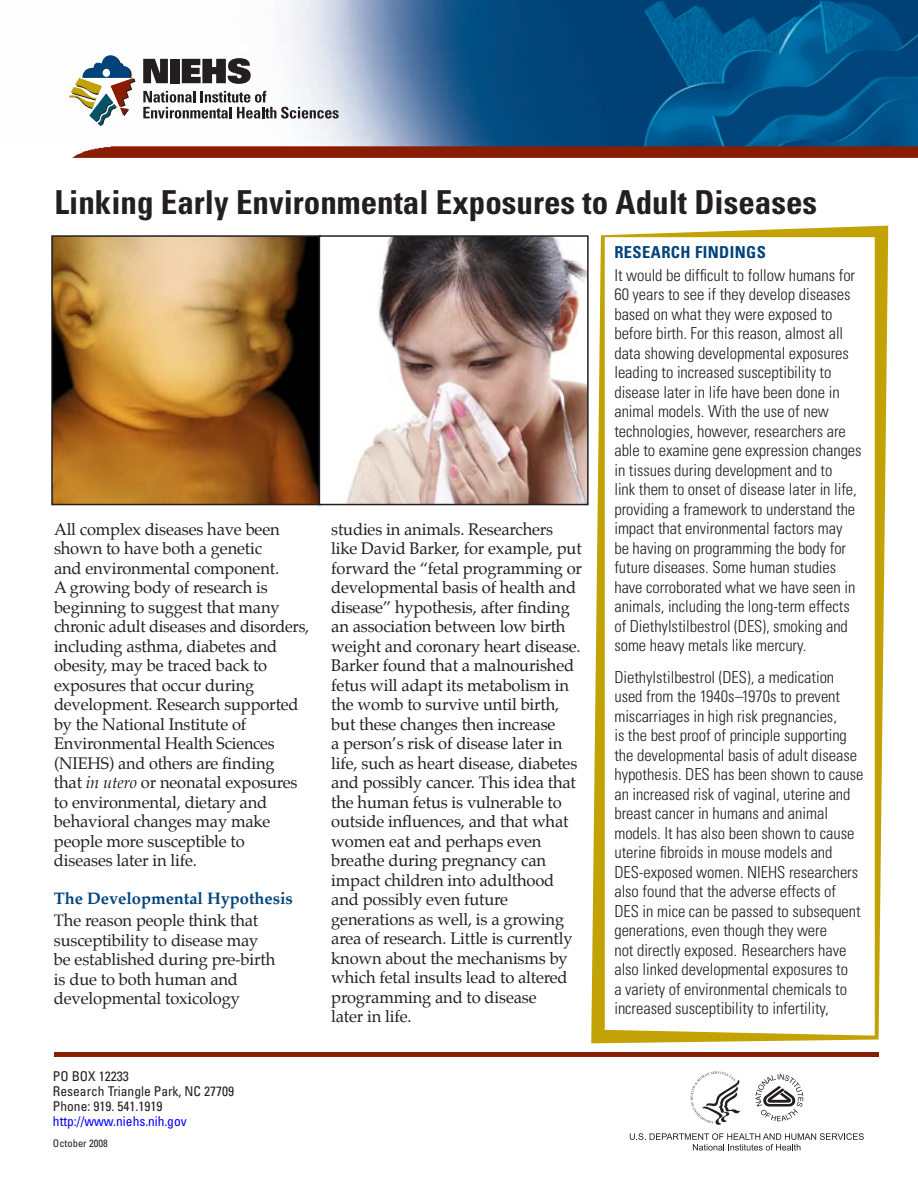
<style>
.page{position:relative;width:918px;height:1188px;background:#fff}
.page>*{position:absolute;margin:0;border:0;box-sizing:border-box;transform-origin:0 0}
.t1{font:700 condensed 33px "Univers";color:#231f20}
.t2{font:16.5px/19.5px "Palatino";letter-spacing:-.01em;color:#231f20}
.Subhead{font:300 condensed 16.5px/19.5px "Univers";letter-spacing:-.005em;color:#231f20}
.Subhead-2{font:700 16.5px "Palatino";letter-spacing:-.005em;color:#00447b}
.Subhead-3{font:700 condensed 16.5px "Univers";letter-spacing:.025em;color:#00447b}
.t3{font:condensed 13.5px/15px "Univers";color:#231f20}
.t4{font:condensed 10.5px "Univers";color:#231f20}
.s1{font-style:italic}
.s2{color:#00f}
</style>
<div class="page">
<svg style="left:591px;top:226px;width:297px;height:817px;fill:#c2a205"></svg>
<svg style="left:605px;top:237px;width:270px;height:799px"></svg>
<svg style="left:690px;top:1071px;width:51px;height:54px"></svg>
<svg style="left:756px;top:1074px;width:47px;height:47px"></svg>
<svg style="left:630px;top:1133px;width:234px;height:18px"></svg>
<img style="left:143px;top:1px;width:775px;height:145px">
<img style="left:72px;top:146px;width:846px;height:12px">
<svg style="left:143px;top:59px;width:25px;height:24px"></svg>
<div style="left:170px;top:59px;width:10px;height:24px;background:#231f20"></div>
<svg style="left:182px;top:58px;width:69px;height:26px"></svg>
<svg style="left:143px;top:91px;width:196px;height:28px"></svg>
<svg style="left:69px;top:55px;width:67px;height:71px"></svg>
<img style="left:54px;top:238px;width:264px;height:264px">
<div style="left:51px;top:235px;width:270px;height:270px;border:2px solid #231f20"></div>
<img style="left:346px;top:238px;width:240px;height:264px">
<div style="left:319px;top:235px;width:270px;height:270px;border:2px solid #231f20"></div>
<hr style="left:54px;top:1053px;width:825px;height:4px;background:#891d02">
<p class="t1" style="left:55px;top:182px;width:764px">Linking Early Environmental Exposures to Adult Diseases</p>
<p class="t2" style="left:54px;top:519px;width:257px">All complex diseases have been shown to have both a genetic<br>and environmental component.<br>A growing body of research is beginning to suggest that many chronic adult diseases and disorders, including asthma, diabetes and obesity, may be traced back to exposures that occur during development. Research supported by the National Institute of<br>Environmental Health Sciences (NIEHS) and others are finding<br>that <span class="s1">in utero</span> or neonatal exposures to environmental, dietary and behavioral changes may make people more susceptible to<br>diseases later in life.</p>
<p class="Subhead-2" style="left:54px;top:884px;width:240px">The Developmental Hypothesis</p>
<p class="t2" style="left:54px;top:911px;width:223px">The reason people think that susceptibility to disease may be established during pre-birth is due to both human and developmental toxicology</p>
<p class="t3" style="left:53px;top:1069px;width:183px">PO BOX 12233<br>Research Triangle Park, NC 27709<br>Phone: 919. 541.1919 <span class="s2">http://www.niehs.nih.gov</span></p>
<p class="t4" style="left:53px;top:1137px;width:56px">October 2008</p>
<p class="t2" style="left:331px;top:519px;width:252px">studies in animals. Researchers like David Barker, for example, put forward the “fetal programming or developmental basis of health and disease” hypothesis, after finding an association between low birth weight and coronary heart disease.<br>Barker found that a malnourished fetus will adapt its metabolism in the womb to survive until birth, but these changes then increase<br>a person’s risk of disease later in life, such as heart disease, diabetes and possibly cancer. This idea that the human fetus is vulnerable to outside influences, and that what women eat and perhaps even breathe during pregnancy can impact children into adulthood and possibly even future generations as well, is a growing area of research. Little is currently known about the mechanisms by which fetal insults lead to altered programming and to disease</p>
<p class="t2" style="left:331px;top:1007px;width:82px">later in life.</p>
<p class="Subhead-3" style="left:614px;top:242px;width:153px">RESEARCH FINDINGS</p>
<p class="Subhead" style="left:614px;top:265px;width:249px">It would be difficult to follow humans for 60 years to see if they develop diseases based on what they were exposed to before birth. For this reason, almost all data showing developmental exposures leading to increased susceptibility to disease later in life have been done in animal models. With the use of new technologies, however, researchers are able to examine gene expression changes in tissues during development and to<br>link them to onset of disease later in life, providing a framework to understand the impact that environmental factors may<br>be having on programming the body for future diseases. Some human studies have corroborated what we have seen in animals, including the long-term effects of Diethylstilbestrol (DES), smoking and some heavy metals like mercury.</p>
<p class="Subhead" style="left:614px;top:667px;width:251px">Diethylstilbestrol (DES), a medication used from the 1940s–1970s to prevent miscarriages in high risk pregnancies,<br>is the best proof of principle supporting the developmental basis of adult disease hypothesis. DES has been shown to cause an increased risk of vaginal, uterine and breast cancer in humans and animal models. It has also been shown to cause uterine fibroids in mouse models and DES-exposed women. NIEHS researchers also found that the adverse effects of DES in mice can be passed to subsequent generations, even though they were<br>not directly exposed. Researchers have also linked developmental exposures to<br>a variety of environmental chemicals to increased susceptibility to infertility,</p>
</div>
